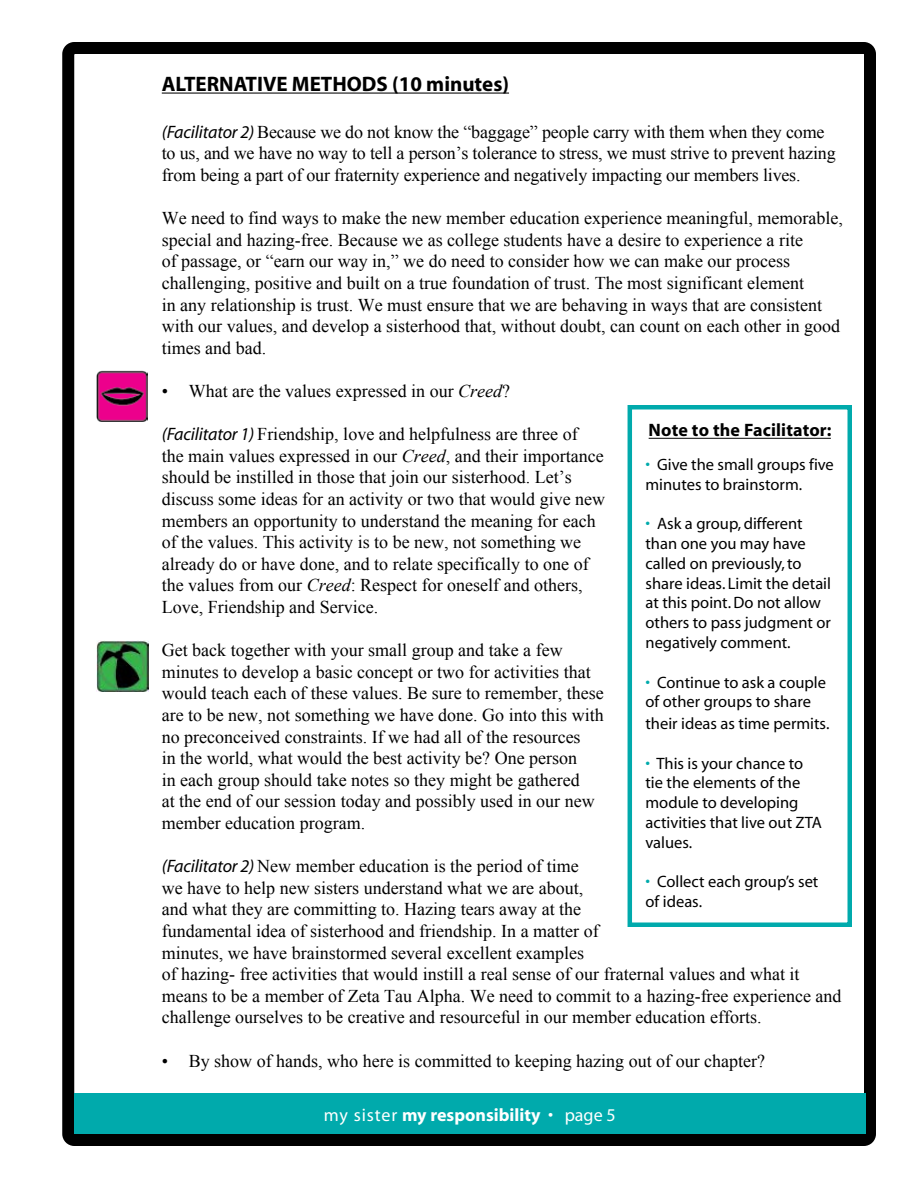
<style>
.page{position:relative;width:918px;height:1188px;background:#fff}
.page>*{position:absolute;margin:0;border:0;box-sizing:border-box;transform-origin:0 0}
.t1{font:700 21px "Myriad";color:#000}
.t2{font:18px/21.6px "Times New Roman";color:#000}
.t3{font:700 18px "Myriad";color:#fff}
.t4{font:700 18px "Myriad";letter-spacing:.01em;color:#000}
.t5{font:16.5px/19.8px "Myriad";color:#000}
.s1{font-family:"Myriad";font-style:italic}
.s2{font-style:italic}
.s3{color:#00aaac}
.s4{font-weight:400}
</style>
<div class="page">
<div style="left:62px;top:42px;width:814px;height:1104px;border:12px solid #000;border-radius:6px"></div>
<div style="left:74px;top:1094px;width:792px;height:40px;background:#00aaac"></div>
<hr style="left:162px;top:93px;width:347px;height:1px;background:#000">
<svg style="left:627px;top:405px;width:225px;height:522px"></svg>
<img style="left:96px;top:370px;width:51px;height:51px">
<img style="left:96px;top:640px;width:52px;height:52px">
<p class="t1" style="left:162px;top:73px;width:349px">ALTERNATIVE METHODS (10 minutes)</p>
<p class="t2" style="left:162px;top:121px;width:675px"><span class="s1">(Facilitator 2)</span> Because we do not know the “baggage” people carry with them when they come to us, and we have no way to tell a person’s tolerance to stress, we must strive to prevent hazing from being a part of our fraternity experience and negatively impacting our members lives.</p>
<p class="t2" style="left:162px;top:207px;width:683px">We need to find ways to make the new member education experience meaningful, memorable, special and hazing-free. Because we as college students have a desire to experience a rite<br>of passage, or “earn our way in,” we do need to consider how we can make our process challenging, positive and built on a true foundation of trust. The most significant element<br>in any relationship is trust. We must ensure that we are behaving in ways that are consistent with our values, and develop a sisterhood that, without doubt, can count on each other in good times and bad.</p>
<p class="t2" style="left:189px;top:380px;width:323px">What are the values expressed in our <span class="s2">Creed</span>?</p>
<p class="t2" style="left:162px;top:423px;width:445px"><span class="s1">(Facilitator 1)</span> Friendship, love and helpfulness are three of<br>the main values expressed in our <span class="s2">Creed</span>, and their importance should be instilled in those that join our sisterhood. Let’s discuss some ideas for an activity or two that would give new members an opportunity to understand the meaning for each of the values. This activity is to be new, not something we already do or have done, and to relate specifically to one of the values from our <span class="s2">Creed</span>: Respect for oneself and others, Love, Friendship and Service.</p>
<p class="t2" style="left:162px;top:639px;width:443px">Get back together with your small group and take a few minutes to develop a basic concept or two for activities that would teach each of these values. Be sure to remember, these are to be new, not something we have done. Go into this with no preconceived constraints. If we had all of the resources<br>in the world, what would the best activity be? One person<br>in each group should take notes so they might be gathered<br>at the end of our session today and possibly used in our new member education program.</p>
<p class="t2" style="left:162px;top:855px;width:681px"><span class="s1">(Facilitator 2)</span> New member education is the period of time<br>we have to help new sisters understand what we are about,<br>and what they are committing to. Hazing tears away at the<br>fundamental idea of sisterhood and friendship. In a matter of<br>minutes, we have brainstormed several excellent examples<br>of hazing- free activities that would instill a real sense of our fraternal values and what it means to be a member of Zeta Tau Alpha. We need to commit to a hazing-free experience and challenge ourselves to be creative and resourceful in our member education efforts.</p>
<p class="t2" style="left:189px;top:1049px;width:578px">By show of hands, who here is committed to keeping hazing out of our chapter?</p>
<p class="t2" style="left:162px;top:380px;width:8px">•</p>
<p class="t4" style="left:649px;top:421px;width:184px">Note to the Facilitator:</p>
<p class="t5" style="left:646px;top:455px;width:190px"><span class="s3">•</span> Give the small groups five minutes to brainstorm.</p>
<p class="t5" style="left:646px;top:514px;width:187px"><span class="s3">•</span> Ask a group, different than one you may have called on previously, to share ideas. Limit the detail at this point. Do not allow others to pass judgment or negatively comment.</p>
<p class="t5" style="left:646px;top:673px;width:182px"><span class="s3">•</span> Continue to ask a couple of other groups to share</p>
<p class="t5" style="left:646px;top:714px;width:185px">their ideas as time permits.</p>
<p class="t5" style="left:646px;top:754px;width:178px"><span class="s3">•</span> This is your chance to tie the elements of the module to developing activities that live out ZTA values.</p>
<p class="t5" style="left:646px;top:873px;width:174px"><span class="s3">•</span> Collect each group’s set of ideas.</p>
<p class="t2" style="left:162px;top:1049px;width:8px">•</p>
<p class="t3" style="left:324px;top:1105px;width:293px"><span class="s4">my sister</span> my responsibility <span class="s4">• page 5</span></p>
</div>
